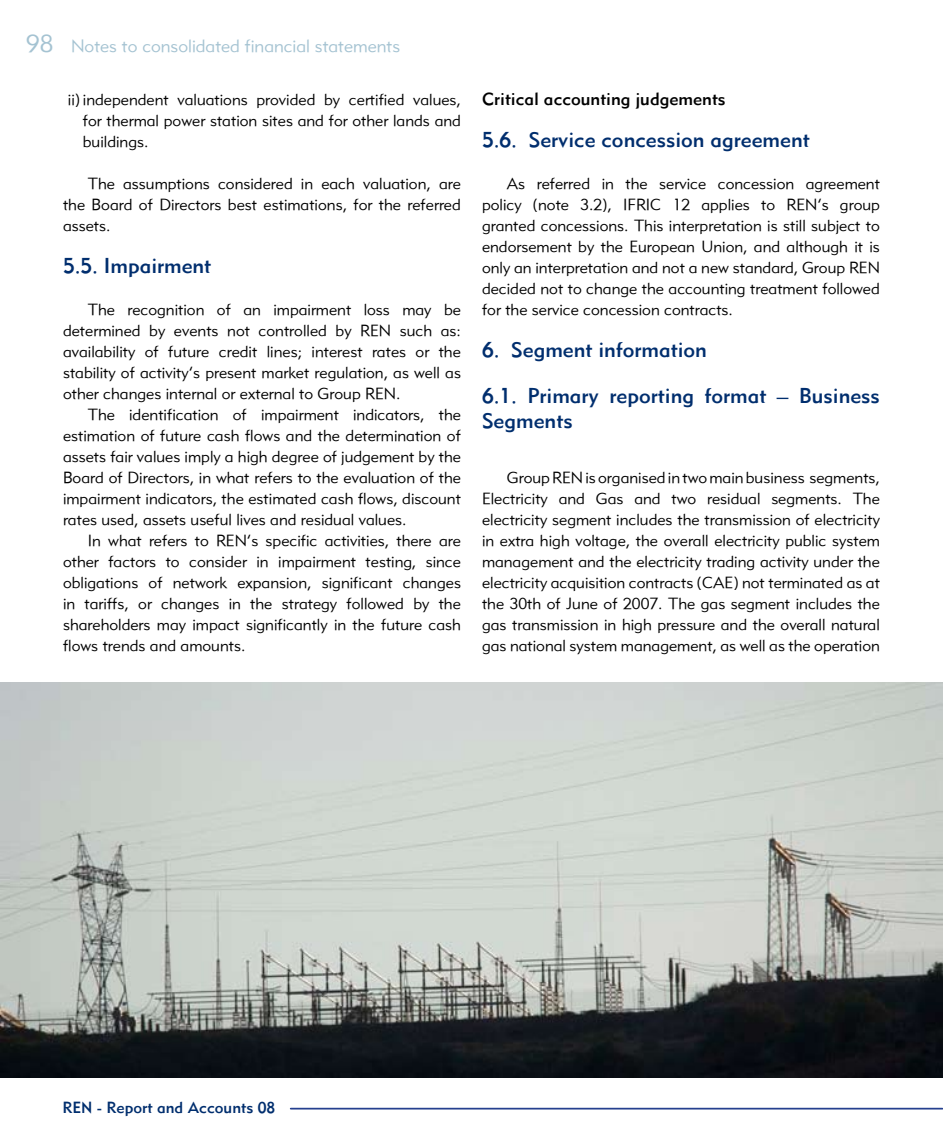
<style>
.page{position:relative;width:943px;height:1141px;background:#fff}
.page>*{position:absolute;margin:0;border:0;box-sizing:border-box;transform-origin:0 0}
.t1{font:21px/46.2px "Metro Medium LT Two";color:#002e6e}
.t2{font:17.5px "Metro Lite LT Two";color:#a5c3d2}
.t3{font:17.5px "Metro Medium LT Two";color:#000}
.t4{font:15.75px/21px "Metro Lite LT Two";color:#000;text-align:justify}
.t5{font:15.75px "Metro Medium LT Two";color:#002e6e}
.s1{font-size:24.5px}
</style>
<div class="page">
<hr style="left:291px;top:1108px;width:651px;height:1px;background:#25408f">
<img style="left:0;top:683px;width:943px;height:395px">
<p class="t2" style="left:26px;top:35px;width:375px"><span class="s1">98</span> Notes to consolidated financial statements</p>
<p class="t4" style="left:83px;top:89px;width:379px;text-indent:-15px">ii) independent valuations provided by certified values, for thermal power station sites and for other lands and buildings.</p>
<p class="t4" style="left:63px;top:173px;width:399px;text-indent:25px">The assumptions considered in each valuation, are the Board of Directors best estimations, for the referred assets.</p>
<h1 class="t1" style="left:63px;top:242px;width:150px">5.5. Impairment</h1>
<p class="t4" style="left:63px;top:299px;width:399px;text-indent:25px">The recognition of an impairment loss may be determined by events not controlled by REN such as: availability of future credit lines; interest rates or the stability of activity’s present market regulation, as well as other changes internal or external to Group REN.</p>
<p class="t4" style="left:63px;top:404px;width:399px;text-indent:25px">The identification of impairment indicators, the estimation of future cash flows and the determination of assets fair values imply a high degree of judgement by the Board of Directors, in what refers to the evaluation of the impairment indicators, the estimated cash flows, discount rates used, assets useful lives and residual values.</p>
<p class="t4" style="left:63px;top:530px;width:399px;text-indent:25px">In what refers to REN’s specific activities, there are other factors to consider in impairment testing, since obligations of network expansion, significant changes in tariffs, or changes in the strategy followed by the shareholders may impact significantly in the future cash flows trends and amounts.</p>
<p class="t3" style="left:482px;top:88px;width:245px">Critical accounting judgements</p>
<h1 class="t1" style="left:482px;top:116px;width:329px">5.6. Service concession agreement</h1>
<p class="t4" style="left:482px;top:173px;width:399px;text-indent:25px">As referred in the service concession agreement policy (note 3.2), IFRIC 12 applies to REN’s group granted concessions. This interpretation is still subject to endorsement by the European Union, and although it is only an interpretation and not a new standard, Group REN decided not to change the accounting treatment followed for the service concession contracts.</p>
<h1 class="t1" style="left:482px;top:326px;width:399px">6. Segment information<br>6.1. Primary reporting format – Business</h1>
<h1 class="t1" style="left:482px;top:398px;width:92px">Segments</h1>
<p class="t4" style="left:482px;top:467px;width:399px;text-indent:25px">Group REN is organised in two main business segments, Electricity and Gas and two residual segments. The electricity segment includes the transmission of electricity in extra high voltage, the overall electricity public system management and the electricity trading activity under the electricity acquisition contracts (CAE) not terminated as at the 30th of June of 2007. The gas segment includes the gas transmission in high pressure and the overall natural gas national system management, as well as the operation</p>
<p class="t5" style="left:62px;top:1098px;width:214px">REN - Report and Accounts 08</p>
</div>
